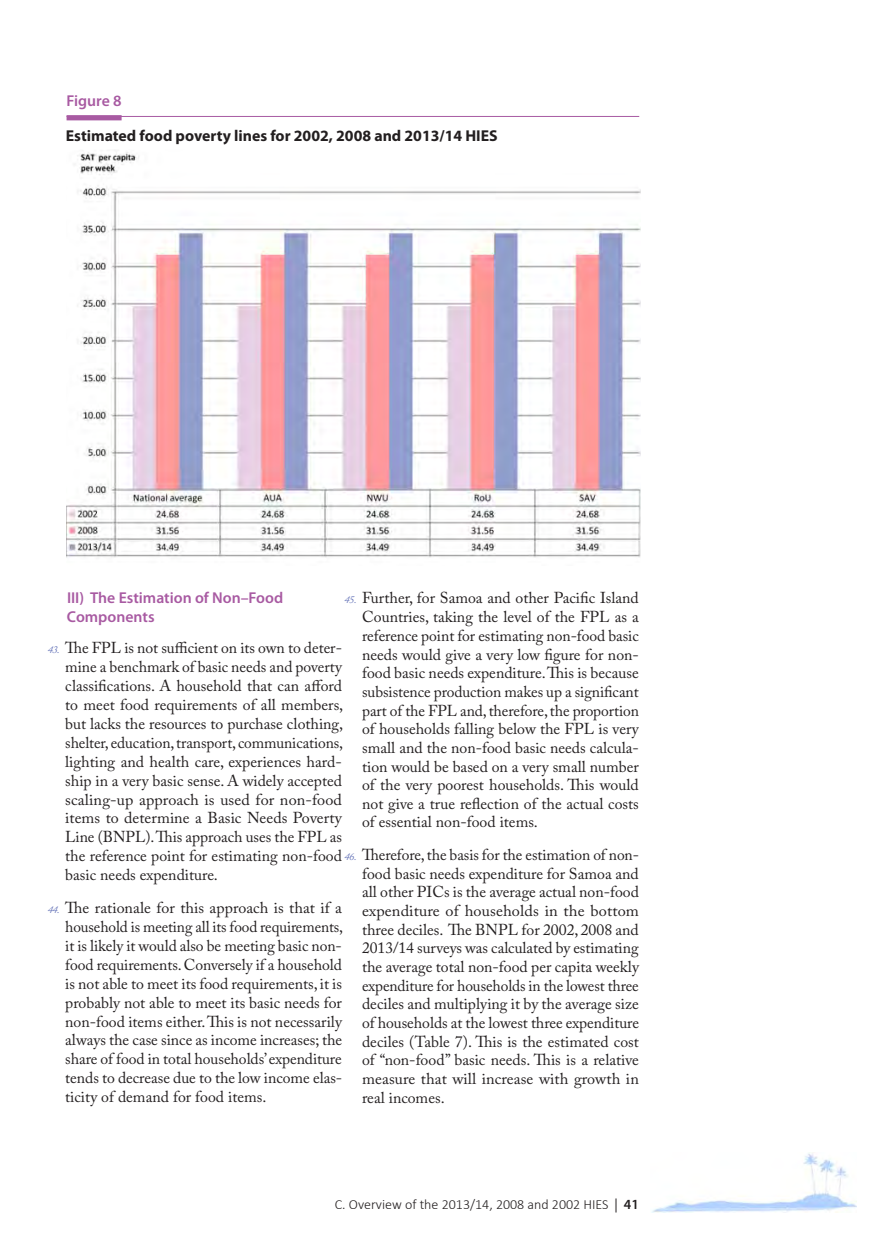
<style>
.page{position:relative;width:874px;height:1241px;background:#fff}
.page>*{position:absolute;margin:0;border:0;box-sizing:border-box;transform-origin:0 0}
.body_over_100{font:15.75px/18.7px "Adobe Caslon Pro";color:#231f20;text-align:justify}
.Heading_Figure{font:700 15.75px "Myriad Pro";color:#231f20}
.Heading_4{font:600 15.75px/18.9px "Myriad Pro";color:#a85aa2}
.figure_tabe_title{font:600 15.75px "Myriad Pro";color:#a85aa2}
.t1{font:300 14px "Calibri";color:#231f20}
.s1{font-style:italic;font-size:10.5px;color:#6977ba}
.s2{font-family:"Myriad Pro";font-weight:400}
.s3{font-family:"Myriad Pro";font-weight:600}
</style>
<div class="page">
<img style="left:652px;top:1153px;width:204px;height:58px">
<hr style="left:66px;top:116px;width:573px;height:1px;background:#a85aa2">
<div style="left:66px;top:115px;width:55px;height:5px;background:#a85aa2"></div>
<img style="left:66px;top:150px;width:574px;height:408px">
<p class="figure_tabe_title" style="left:66px;top:91px;width:56px">Figure 8</p>
<p class="Heading_Figure" style="left:66px;top:125px;width:433px">Estimated food poverty lines for 2002, 2008 and 2013/14 HIES</p>
<p class="body_over_100" style="left:362px;top:588px;width:278px;text-indent:-18px"><span class="s1">45.</span> Further, for Samoa and other Pacific Island Countries, taking the level of the FPL as a reference point for estimating non-food basic needs would give a very low figure for non&shy;food basic needs expenditure. This is because subsistence production makes up a significant part of the FPL and, therefore, the proportion of households falling below the FPL is very small and the non-food basic needs calcula&shy;tion would be based on a very small number of the very poorest households. This would not give a true reflection of the actual costs of essential non-food items.</p>
<p class="body_over_100" style="left:362px;top:863px;width:278px">food basic needs expenditure for Samoa and all other PICs is the average actual non-food expenditure of households in the bottom three deciles. The BNPL for 2002, 2008 and 2013/14 surveys was calculated by estimating the average total non-food per capita weekly expenditure for households in the lowest three deciles and multiplying it by the average size of households at the lowest three expenditure deciles (Table 7). This is the estimated cost of “non-food” basic needs. This is a relative measure that will increase with growth in real incomes.</p>
<p class="Heading_4" style="left:67px;top:588px;width:217px">III) The Estimation of Non–Food<br>Components</p>
<p class="body_over_100" style="left:65px;top:638px;width:575px;text-align:left;text-indent:-18px"><span class="s1">43.</span> The FPL is not sufficient on its own to deter-<br>mine a benchmark of basic needs and poverty<br>classifications. A household that can afford<br>to meet food requirements of all members,<br>but lacks the resources to purchase clothing,<br>shelter, education, transport, communications,<br>lighting and health care, experiences hard-<br>ship in a very basic sense. A widely accepted<br>scaling-up approach is used for non-food<br>items to determine a Basic Needs Poverty<br>Line (BNPL). This approach uses the FPL as<br>the reference point for estimating non-food <span class="s1">46.</span> Therefore, the basis for the estimation of non-</p>
<p class="body_over_100" style="left:65px;top:865px;width:154px">basic needs expenditure.</p>
<p class="body_over_100" style="left:65px;top:898px;width:279px;text-indent:-18px"><span class="s1">44.</span> The rationale for this approach is that if a household is meeting all its food requirements, it is likely it would also be meeting basic non&shy;food requirements. Conversely if a household is not able to meet its food requirements, it is probably not able to meet its basic needs for non-food items either. This is not necessarily always the case since as income increases; the share of food in total households’ expenditure tends to decrease due to the low income elas&shy;ticity of demand for food items.</p>
<p class="t1" style="left:334px;top:1195px;width:305px">C. Overview of the 2013/14, 2008 and 2002 HIES <span class="s2">|</span> <span class="s3">41</span></p>
</div>
